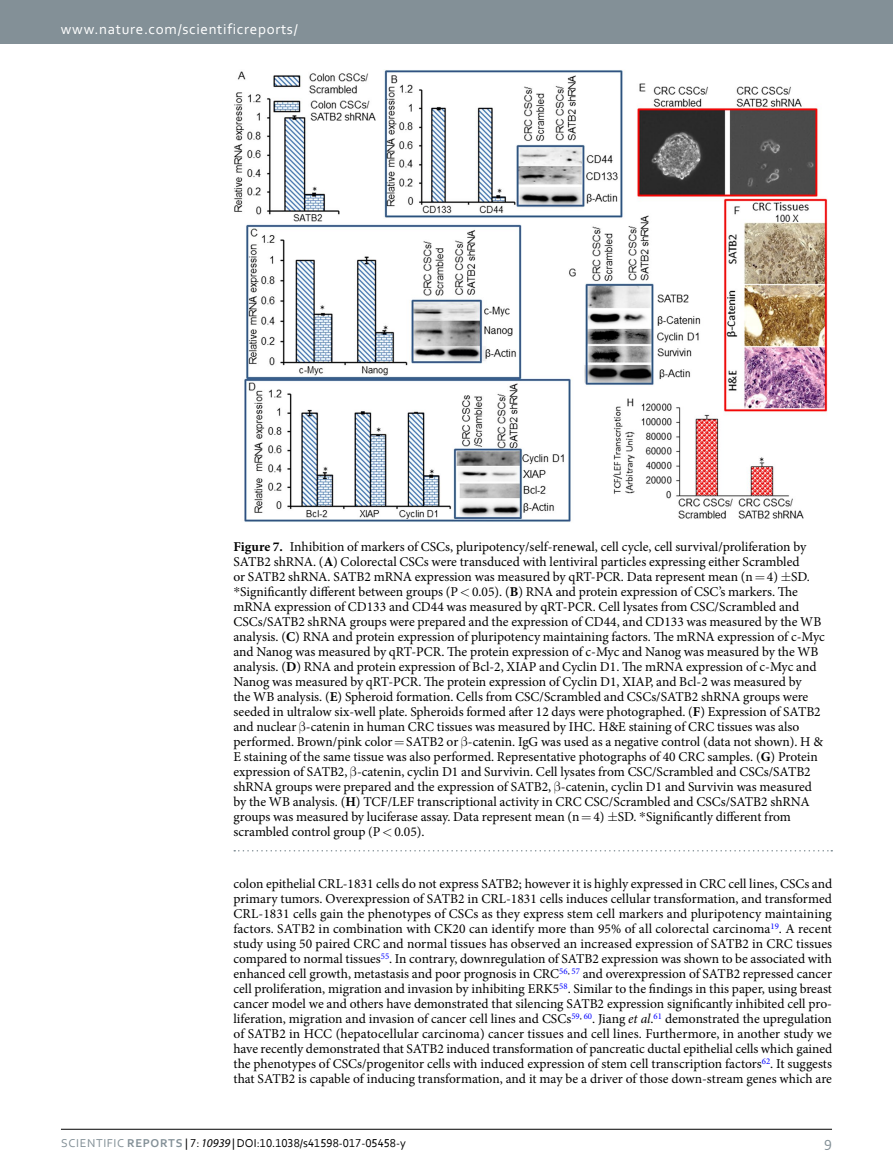
<style>
.page{position:relative;width:893px;height:1174px;background:#fff}
.page>*{position:absolute;margin:0;border:0;box-sizing:border-box;transform-origin:0 0}
.t1{font:15px "Corbel 2";letter-spacing:.045em;color:#fff}
.t2{font:15px "Corbel 2";color:#839097}
.t3{font:13.5px/15px "Minion Pro";color:#000;text-align:justify}
.t4{font:12px "Corbel";color:#000}
.s1{font-weight:700}
.s2{font-family:"STIX General"}
.s3{font-style:italic}
.s4{font-family:"Corbel 2";color:#839097}
.s5{font-family:"Corbel Bold 2";color:#839097}
.s6{font-family:"Myriad Pro";font-style:italic}
</style>
<div class="page">
<div style="left:0;top:0;width:893px;height:43px;background:#839097"></div>
<hr style="left:61px;top:1129px;width:771px;height:1px;background:#000">
<img style="left:234px;top:70px;width:593px;height:452px">
<svg style="left:234px;top:850px;width:598px;height:1px"></svg>
<p class="t1" style="left:61px;top:19px;width:238px">www.nature.com/scientificreports/</p>
<p class="t3" style="left:233px;top:539px;width:593px;text-align:left"><span class="s1">Figure 7.</span> Inhibition of markers of CSCs, pluripotency/self-renewal, cell cycle, cell survival/proliferation by SATB2 shRNA. (<span class="s1">A</span>) Colorectal CSCs were transduced with lentiviral particles expressing either Scrambled<br>or SATB2 shRNA. SATB2 mRNA expression was measured by qRT-PCR. Data represent mean (n 4) SD. <span class="s2">*</span>Significantly different between groups (P 0.05). (<span class="s1">B</span>) RNA and protein expression of CSC’s markers. The mRNA expression of CD133 and CD44 was measured by qRT-PCR. Cell lysates from CSC/Scrambled and CSCs/SATB2 shRNA groups were prepared and the expression of CD44, and CD133 was measured by the WB analysis. (<span class="s1">C</span>) RNA and protein expression of pluripotency maintaining factors. The mRNA expression of c-Myc and Nanog was measured by qRT-PCR. The protein expression of c-Myc and Nanog was measured by the WB analysis. (<span class="s1">D</span>) RNA and protein expression of Bcl-2, XIAP and Cyclin D1. The mRNA expression of c-Myc and Nanog was measured by qRT-PCR. The protein expression of Cyclin D1, XIAP, and Bcl-2 was measured by<br>the WB analysis. (<span class="s1">E</span>) Spheroid formation. Cells from CSC/Scrambled and CSCs/SATB2 shRNA groups were seeded in ultralow six-well plate. Spheroids formed after 12 days were photographed. (<span class="s1">F</span>) Expression of SATB2 and nuclear -catenin in human CRC tissues was measured by IHC. H&amp;E staining of CRC tissues was also performed. Brown/pink color SATB2 or -catenin. IgG was used as a negative control (data not shown). H &amp; E staining of the same tissue was also performed. Representative photographs of 40 CRC samples. (<span class="s1">G</span>) Protein expression of SATB2, -catenin, cyclin D1 and Survivin. Cell lysates from CSC/Scrambled and CSCs/SATB2 shRNA groups were prepared and the expression of SATB2, -catenin, cyclin D1 and Survivin was measured by the WB analysis. (<span class="s1">H</span>) TCF/LEF transcriptional activity in CRC CSC/Scrambled and CSCs/SATB2 shRNA groups was measured by luciferase assay. Data represent mean (n 4) SD. <span class="s2">*</span>Significantly different from scrambled control group (P 0.05).</p>
<p class="t3" style="left:233px;top:876px;width:600px">colon epithelial CRL-1831 cells do not express SATB2; however it is highly expressed in CRC cell lines, CSCs and primary tumors. Overexpression of SATB2 in CRL-1831 cells induces cellular transformation, and transformed CRL-1831 cells gain the phenotypes of CSCs as they express stem cell markers and pluripotency maintaining factors. SATB2 in combination with CK20 can identify more than 95% of all colorectal carcinoma<sup>19</sup>. A recent study using 50 paired CRC and normal tissues has observed an increased expression of SATB2 in CRC tissues compared to normal tissues<sup>55</sup>. In contrary, downregulation of SATB2 expression was shown to be associated with enhanced cell growth, metastasis and poor prognosis in CRC<sup>56</sup><sup>,</sup> <sup>57</sup> and overexpression of SATB2 repressed cancer cell proliferation, migration and invasion by inhibiting ERK5<sup>58</sup>. Similar to the findings in this paper, using breast cancer model we and others have demonstrated that silencing SATB2 expression significantly inhibited cell pro&shy;liferation, migration and invasion of cancer cell lines and CSCs<sup>59</sup><sup>,</sup> <sup>60</sup>. Jiang <span class="s3">et al</span>.<sup>61</sup> demonstrated the upregulation of SATB2 in HCC (hepatocellular carcinoma) cancer tissues and cell lines. Furthermore, in another study we have recently demonstrated that SATB2 induced transformation of pancreatic ductal epithelial cells which gained the phenotypes of CSCs/progenitor cells with induced expression of stem cell transcription factors<sup>62</sup>. It suggests that SATB2 is capable of inducing transformation, and it may be a driver of those down-stream genes which are</p>
<p class="t4" style="left:61px;top:1135px;width:346px"><span class="s4">Scientific</span> <span class="s5">REPORTS</span> | 7: <span class="s6">10939</span> | DOI:10.1038/s41598-017-05458-y</p>
<p class="t2" style="left:824px;top:1132px;width:9px">9</p>
</div>
